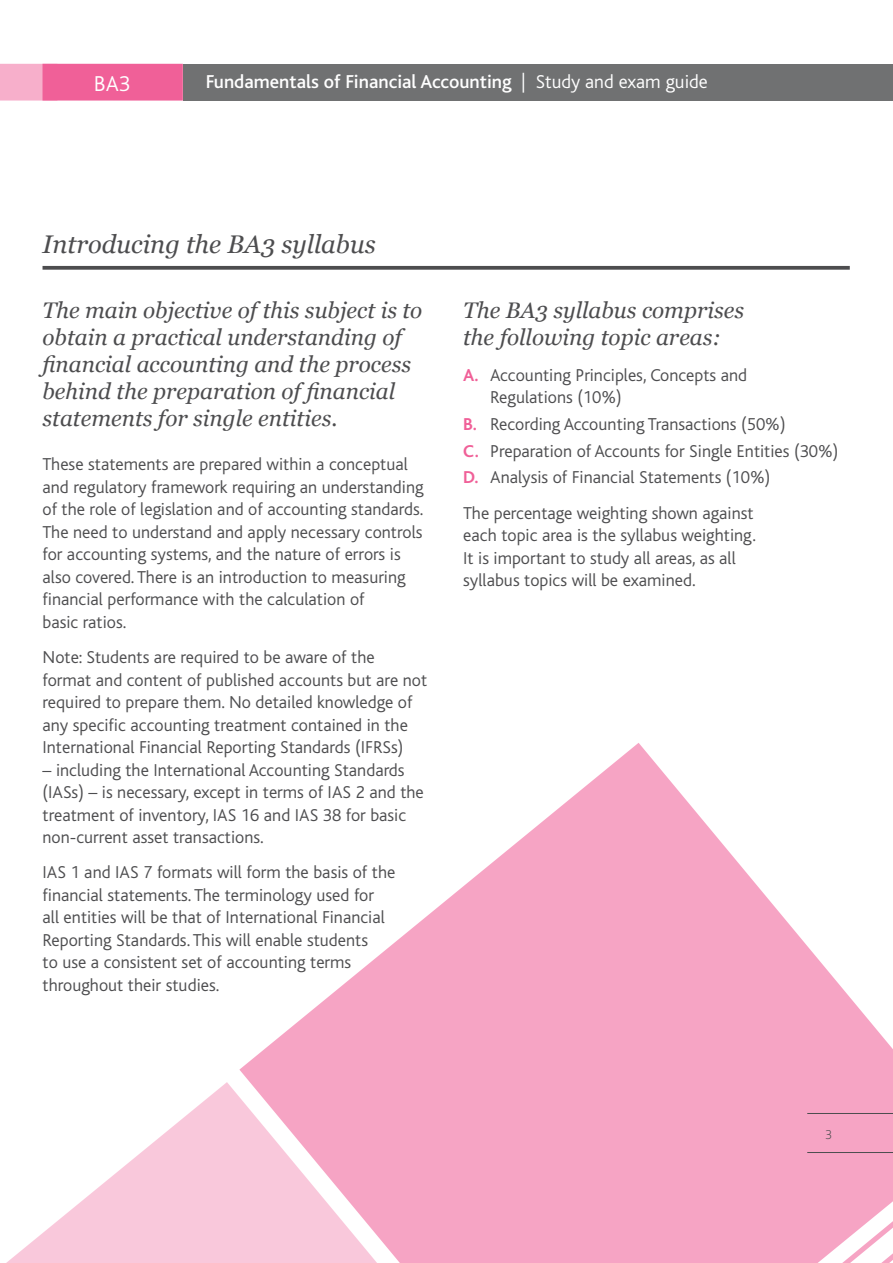
<style>
.page{position:relative;width:893px;height:1263px;background:#fff}
.page>*{position:absolute;margin:0;border:0;box-sizing:border-box;transform-origin:0 0}
.t1{font:italic 25.5px "Georgia";color:#4d4d4f}
.t2{font:italic 22.5px/27px "Georgia";color:#4d4d4f}
.t3{font:300 22.5px "Bliss";color:#fff}
.t4{font:500 19.5px "Bliss";color:#fff}
.t5{font:300 18px/22.5px "Bliss";color:#4d4d4f}
.t6{font:200 13.5px "Bliss";color:#4d4d4f}
.s1{font-weight:300}
.s2{font-weight:700;color:#f06098}
</style>
<div class="page">
<svg style="left:239px;top:743px;width:654px;height:520px;fill:#f6a4c4"></svg>
<svg style="left:6px;top:1082px;width:550px;height:181px"></svg>
<div style="left:574px;top:1144px;width:319px;height:119px;background:#f6a4c4"></div>
<svg style="left:43px;top:266px;width:807px;height:4px;background:#5a5a5c"></svg>
<hr style="left:807px;top:1113px;width:86px;height:1px;background:#4d4d4f">
<hr style="left:807px;top:1152px;width:86px;height:1px;background:#4d4d4f">
<div style="left:183px;top:64px;width:710px;height:37px;background:#707172"></div>
<div style="left:0;top:64px;width:57px;height:37px;background:#f7afcb"></div>
<div style="left:43px;top:64px;width:140px;height:37px;background:#f06098"></div>
<p class="t3" style="left:94px;top:72px;width:38px">BA3</p>
<p class="t4" style="left:206px;top:72px;width:504px">Fundamentals of Financial Accounting <span class="s1">| Study and exam guide</span></p>
<h1 class="t1" style="left:43px;top:226px;width:335px">Introducing the BA3 syllabus</h1>
<p class="t2" style="left:43px;top:296px;width:381px">The main objective of this subject is to obtain a practical understanding of financial accounting and the process behind the preparation of financial statements for single entities.</p>
<p class="t5" style="left:43px;top:453px;width:383px">These statements are prepared within a conceptual and regulatory framework requiring an understanding of the role of legislation and of accounting standards.<br>The need to understand and apply necessary controls for accounting systems, and the nature of errors is also covered. There is an introduction to measuring financial performance with the calculation of<br>basic ratios.</p>
<p class="t5" style="left:43px;top:646px;width:386px">Note: Students are required to be aware of the format and content of published accounts but are not required to prepare them. No detailed knowledge of any specific accounting treatment contained in the International Financial Reporting Standards (IFRSs)</p>
<p class="t5" style="left:43px;top:759px;width:383px">– including the International Accounting Standards (IASs) – is necessary, except in terms of IAS 2 and the treatment of inventory, IAS 16 and IAS 38 for basic non-current asset transactions.</p>
<p class="t5" style="left:43px;top:861px;width:354px">IAS 1 and IAS 7 formats will form the basis of the financial statements. The terminology used for<br>all entities will be that of International Financial Reporting Standards. This will enable students<br>to use a consistent set of accounting terms throughout their studies.</p>
<p class="t2" style="left:463px;top:296px;width:282px">The BA3 syllabus comprises the following topic areas:</p>
<p class="t5" style="left:490px;top:364px;width:259px;text-indent:-27px"><span class="s2">A.</span> Accounting Principles, Concepts and<br>Regulations (10%)</p>
<p class="t5" style="left:463px;top:411px;width:377px;line-height:26.7px"><span class="s2">B.</span> Recording Accounting Transactions (50%)<br><span class="s2">C.</span> Preparation of Accounts for Single Entities (30%)<br><span class="s2">D.</span> Analysis of Financial Statements (10%)</p>
<p class="t5" style="left:463px;top:502px;width:294px">The percentage weighting shown against each topic area is the syllabus weighting.<br>It is important to study all areas, as all syllabus topics will be examined.</p>
<p class="t6" style="left:825px;top:1128px;width:8px">3</p>
</div>
